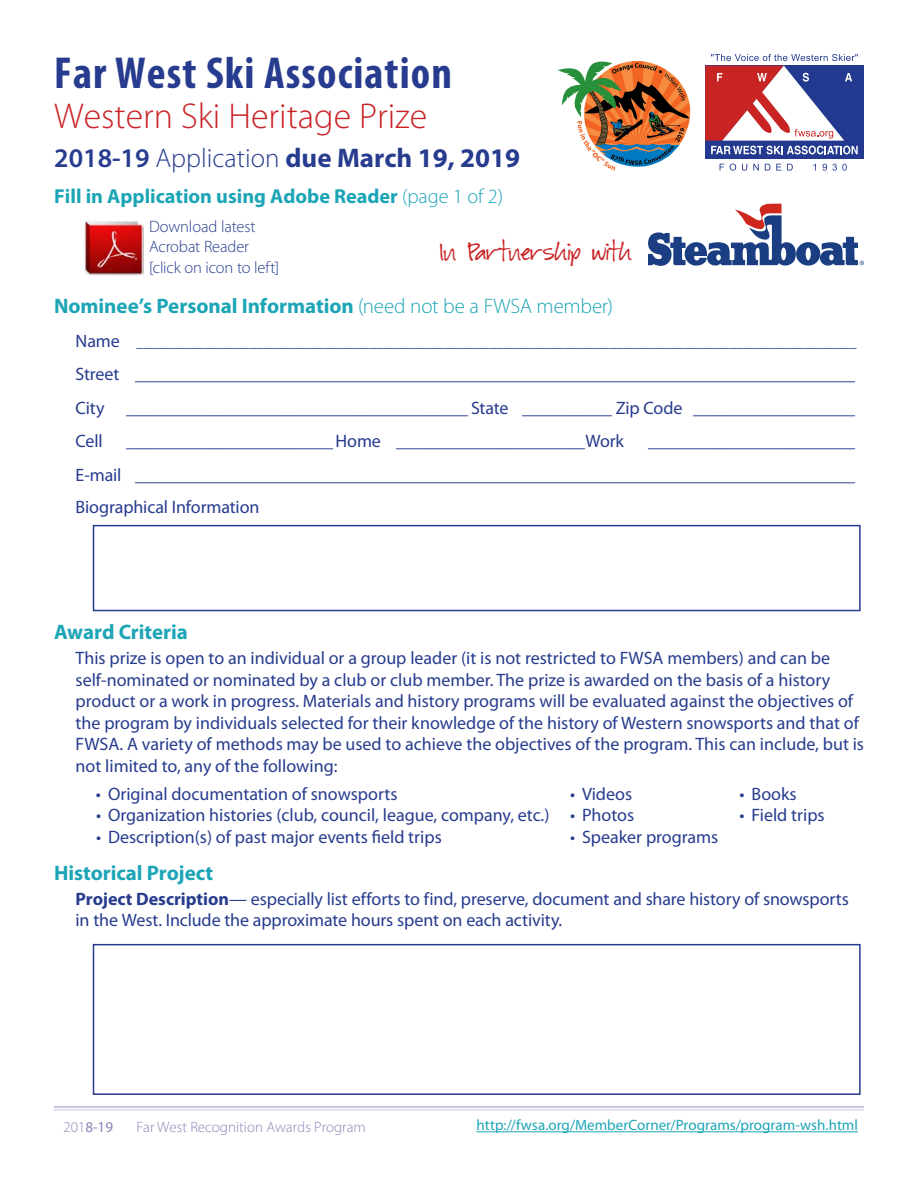
<style>
.page{position:relative;width:918px;height:1188px;background:#fff}
.page>*{position:absolute;margin:0;border:0;box-sizing:border-box;transform-origin:0 0}
.t1{font:700 condensed 45px "Myriad Pro";letter-spacing:.025em;color:#273c8e}
.t2{font:300 36px "Myriad Pro";color:#ca2427}
.t3{font:700 27px "Myriad Pro";color:#273c8e}
.t4{font:700 21px "Myriad Pro";letter-spacing:-.005em;color:#1ca5b6}
.t5{font:700 20.25px "Myriad Pro";color:#1ca5b6}
.t6{font:18px/21.6px "Myriad Pro";color:#273c8e;text-align:justify}
.t7{font:300 16.5px/20.1px "Myriad Pro";letter-spacing:-.005em;color:#273c8e}
.t8{font:16.5px "Baby Boston";color:#ca2427}
.t9{font:15px "Myriad Pro";color:#273c8e}
.t10{font:15px "Myriad Pro";color:#1ca5b6}
.s1{font-weight:600}
.s2{font-weight:300}
.s3{font-size:18px}
.s4{font-weight:700}
</style>
<div class="page">
<div style="left:705px;top:66px;width:158px;height:93px;background:#233990"></div>
<svg style="left:720px;top:164px;width:4px;height:7px"></svg>
<svg style="left:730px;top:164px;width:6px;height:7px"></svg>
<svg style="left:742px;top:164px;width:5px;height:7px"></svg>
<svg style="left:753px;top:164px;width:6px;height:7px"></svg>
<svg style="left:765px;top:164px;width:5px;height:7px"></svg>
<svg style="left:776px;top:164px;width:5px;height:7px"></svg>
<svg style="left:787px;top:164px;width:6px;height:7px"></svg>
<svg style="left:823px;top:164px;width:24px;height:7px"></svg>
<svg style="left:705px;top:54px;width:153px;height:100px"></svg>
<hr style="left:54px;top:1106px;width:810px;height:2px;background:#c7c6df">
<hr style="left:54px;top:1110px;width:810px;height:1px;background:#c7c6df">
<hr style="left:477px;top:1131px;width:381px;height:1px;background:#1ca5b6">
<div style="left:93px;top:525px;width:768px;height:86px;border:2px solid #273c8e"></div>
<svg style="left:648px;top:204px;width:216px;height:62px"></svg>
<div style="left:93px;top:944px;width:768px;height:151px;border:2px solid #273c8e"></div>
<img style="left:84px;top:220px;width:59px;height:56px">
<img style="left:558px;top:60px;width:133px;height:111px">
<h1 class="t1" style="left:54px;top:45px;width:399px">Far West Ski Association</h1>
<h2 class="t2" style="left:54px;top:95px;width:374px">Western Ski Heritage Prize</h2>
<h3 class="t3" style="left:54px;top:143px;width:467px"><span class="s1">2018-19</span> <span class="s2">Application</span> due March 19, 2019</h3>
<p class="t5" style="left:54px;top:185px;width:450px">Fill in Application using Adobe Reader <span class="s2">(page 1 of 2)</span></p>
<p class="t8" style="left:440px;top:244px;width:193px">In Partnership with</p>
<p class="t4" style="left:54px;top:294px;width:561px">Nominee’s Personal Information <span class="s2">(need not be a FWSA member)</span></p>
<p class="t9" style="left:76px;top:333px;width:782px"><span class="s3">Name</span> ________________________________________________________________________________________________</p>
<p class="t6" style="left:76px;top:358px;width:781px;line-height:33.6px">Street ________________________________________________________________________________ City ______________________________________ State __________ Zip Code __________________ Cell</p>
<p class="t7" style="left:149px;top:217px;width:132px">Download latest<br>Acrobat Reader [click on icon to left]</p>
<p class="t6" style="left:126px;top:431px;width:500px">_______________________Home _____________________Work</p>
<p class="t6" style="left:76px;top:425px;width:781px;line-height:32.8px;text-indent:572px">_______________________ E-mail ________________________________________________________________________________ Biographical Information</p>
<p class="t4" style="left:54px;top:621px;width:135px">Award Criteria</p>
<p class="t6" style="left:76px;top:648px;width:790px;text-align:left">This prize is open to an individual or a group leader (it is not restricted to FWSA members) and can be self-nominated or nominated by a club or club member. The prize is awarded on the basis of a history product or a work in progress. Materials and history programs will be evaluated against the objectives of the program by individuals selected for their knowledge of the history of Western snowsports and that of FWSA. A variety of methods may be used to achieve the objectives of the program. This can include, but is not limited to, any of the following:</p>
<p class="t6" style="left:96px;top:783px;width:303px">• Original documentation of snowsports</p>
<p class="t6" style="left:570px;top:783px;width:64px">• Videos</p>
<p class="t6" style="left:740px;top:783px;width:59px">• Books</p>
<p class="t6" style="left:96px;top:805px;width:540px">• Organization histories (club, council, league, company, etc.) • Photos</p>
<p class="t6" style="left:740px;top:805px;width:87px">• Field trips</p>
<p class="t6" style="left:96px;top:826px;width:347px">• Description(s) of past major events field trips</p>
<p class="t6" style="left:570px;top:826px;width:150px">• Speaker programs</p>
<p class="t4" style="left:54px;top:861px;width:161px">Historical Project</p>
<p class="t6" style="left:76px;top:888px;width:775px"><span class="s4">Project Description</span>— especially list efforts to find, preserve, document and share history of snowsports in the West. Include the approximate hours spent on each activity.</p>
<p class="t10" style="left:477px;top:1117px;width:383px">http://fwsa.org/MemberCorner/Programs/program-wsh.html</p>
</div>
